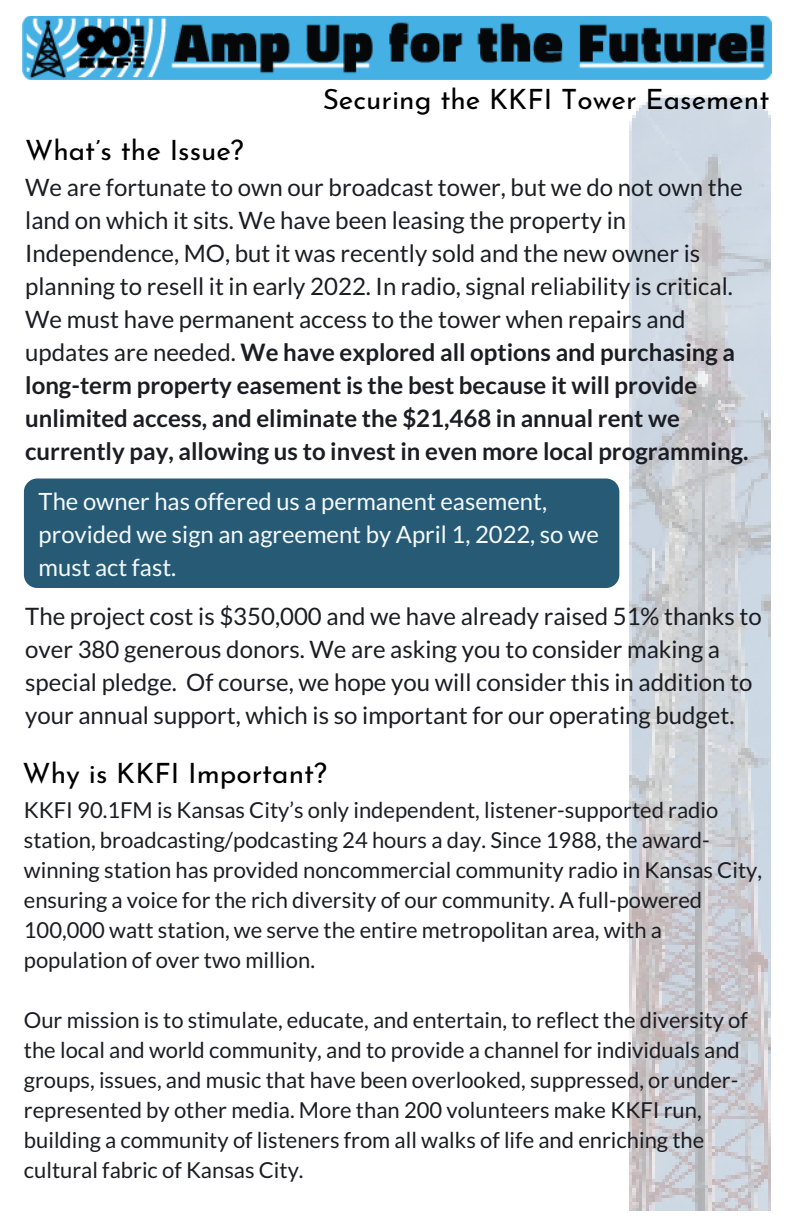
<style>
.page{position:relative;width:792px;height:1224px;background:#fff}
.page>*{position:absolute;margin:0;border:0;box-sizing:border-box;transform-origin:0 0}
.t1{font:28px "Josefin Sans";color:#000}
.t2{font:24px/33px "Lato";color:#1b1d23}
.t3{font:23.8px/33px "Lato";color:#f4fafd}
.t4{font:22px/30px "Lato";color:#1b1d23}
.s1{font-weight:700}
</style>
<div class="page">
<img style="left:630px;top:96px;width:141px;height:1114px">
<img style="left:23px;top:16px;width:748px;height:63px">
<div style="left:24px;top:479px;width:595px;height:109px;background:#275b75;border-radius:13px"></div>
<p class="t1" style="left:25px;top:139px;width:220px">What’s the Issue?</p>
<p class="t1" style="left:323px;top:88px;width:448px">Securing the KKFI Tower Easement</p>
<p class="t2" style="left:25px;top:171px;width:725px">We are fortunate to own our broadcast tower, but we do not own the land on which it sits. We have been leasing the property in Independence, MO, but it was recently sold and the new owner is planning to resell it in early 2022. In radio, signal reliability is critical.<br>We must have permanent access to the tower when repairs and updates are needed. <span class="s1">We have explored all options and purchasing a long-term property easement is the best because it will provide unlimited access, and eliminate the $21,468 in annual rent we currently pay, allowing us to invest in even more local programming.</span></p>
<p class="t3" style="left:39px;top:484px;width:562px">The owner has offered us a permanent easement, provided we sign an agreement by April 1, 2022, so we must act fast.</p>
<p class="t2" style="left:25px;top:600px;width:738px">The project cost is $350,000 and we have already raised 51% thanks to over 380 generous donors. We are asking you to consider making a special pledge. Of course, we hope you will consider this in addition to your annual support, which is so important for our operating budget.</p>
<p class="t1" style="left:23px;top:762px;width:306px">Why is KKFI Important?</p>
<p class="t4" style="left:24px;top:794px;width:740px">KKFI 90.1FM is Kansas City’s only independent, listener-supported radio station, broadcasting/podcasting 24 hours a day. Since 1988, the award&shy;winning station has provided noncommercial community radio in Kansas City, ensuring a voice for the rich diversity of our community. A full-powered 100,000 watt station, we serve the entire metropolitan area, with a population of over two million.</p>
<p class="t4" style="left:24px;top:1004px;width:726px">Our mission is to stimulate, educate, and entertain, to reflect the diversity of the local and world community, and to provide a channel for individuals and groups, issues, and music that have been overlooked, suppressed, or under&shy;represented by other media. More than 200 volunteers make KKFI run, building a community of listeners from all walks of life and enriching the cultural fabric of Kansas City.</p>
</div>
